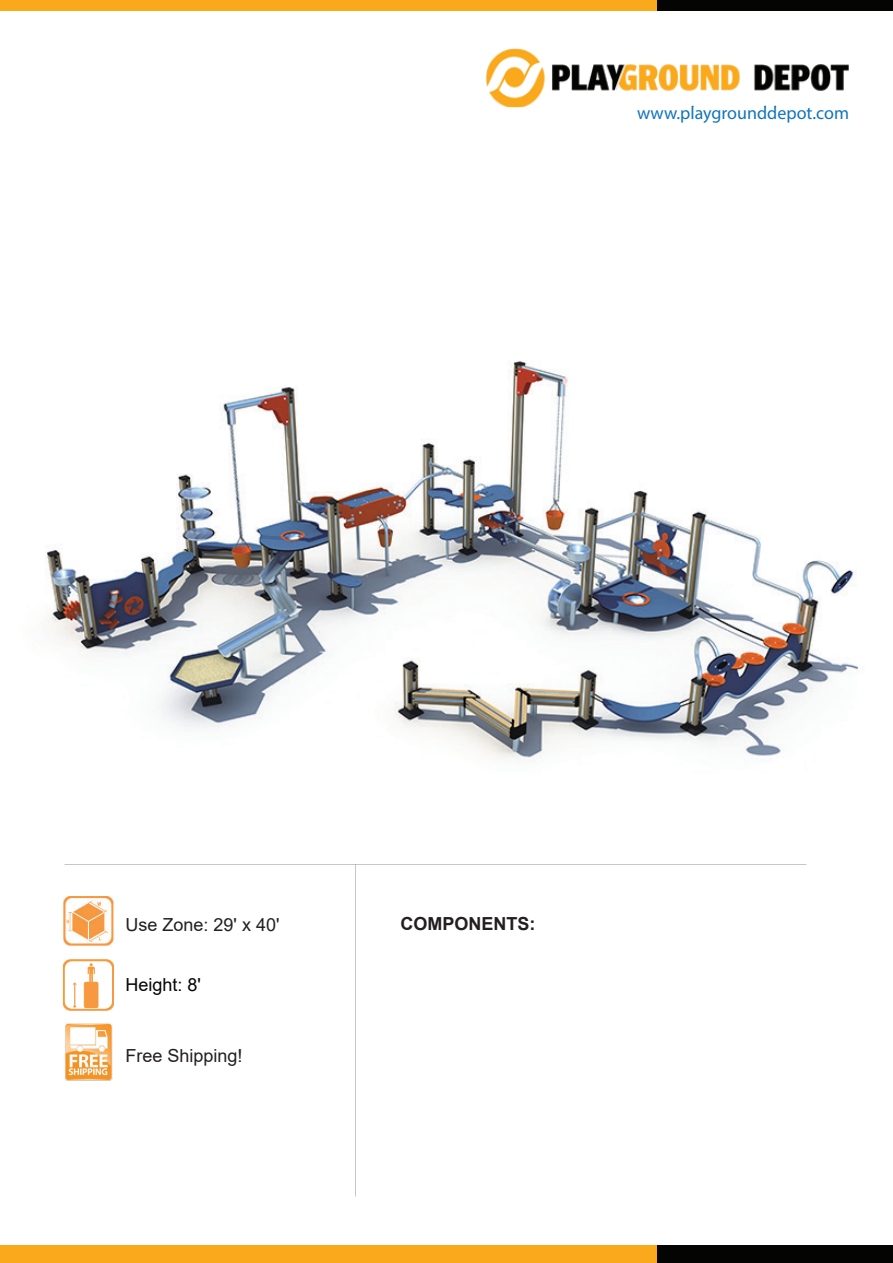
<style>
.page{position:relative;width:893px;height:1263px;background:#fff}
.page>*{position:absolute;margin:0;border:0;box-sizing:border-box;transform-origin:0 0}
.t1{font:18px "Arial";color:#231f20}
.t2{font:18px "Myriad Pro";color:#1074bc}
.t3{font:700 18px "Arial";color:#231f20}
.t4{font:18px "Arial";color:#040503}
</style>
<div class="page">
<img style="left:63px;top:896px;width:51px;height:50px">
<img style="left:65px;top:1023px;width:48px;height:57px">
<img style="left:62px;top:959px;width:52px;height:52px">
<img style="left:45px;top:360px;width:816px;height:402px">
<div style="left:0;top:1245px;width:674px;height:18px;background:#f9a91b"></div>
<div style="left:658px;top:1245px;width:235px;height:18px;background:#040503"></div>
<div style="left:0;top:0;width:674px;height:11px;background:#f9a91b"></div>
<div style="left:658px;top:0;width:235px;height:11px;background:#040503"></div>
<img style="left:486px;top:49px;width:363px;height:58px">
<img style="left:692px;top:106px;width:84px;height:1px">
<p class="t2" style="left:637px;top:101px;width:213px">www.playgrounddepot.com</p>
<p class="t1" style="left:125px;top:912px;width:155px">Use Zone: 29' x 40'</p>
<p class="t4" style="left:125px;top:972px;width:77px">Height: 8'</p>
<p class="t1" style="left:125px;top:1043px;width:119px">Free Shipping!</p>
<p class="t3" style="left:401px;top:911px;width:136px">COMPONENTS:</p>
</div>
